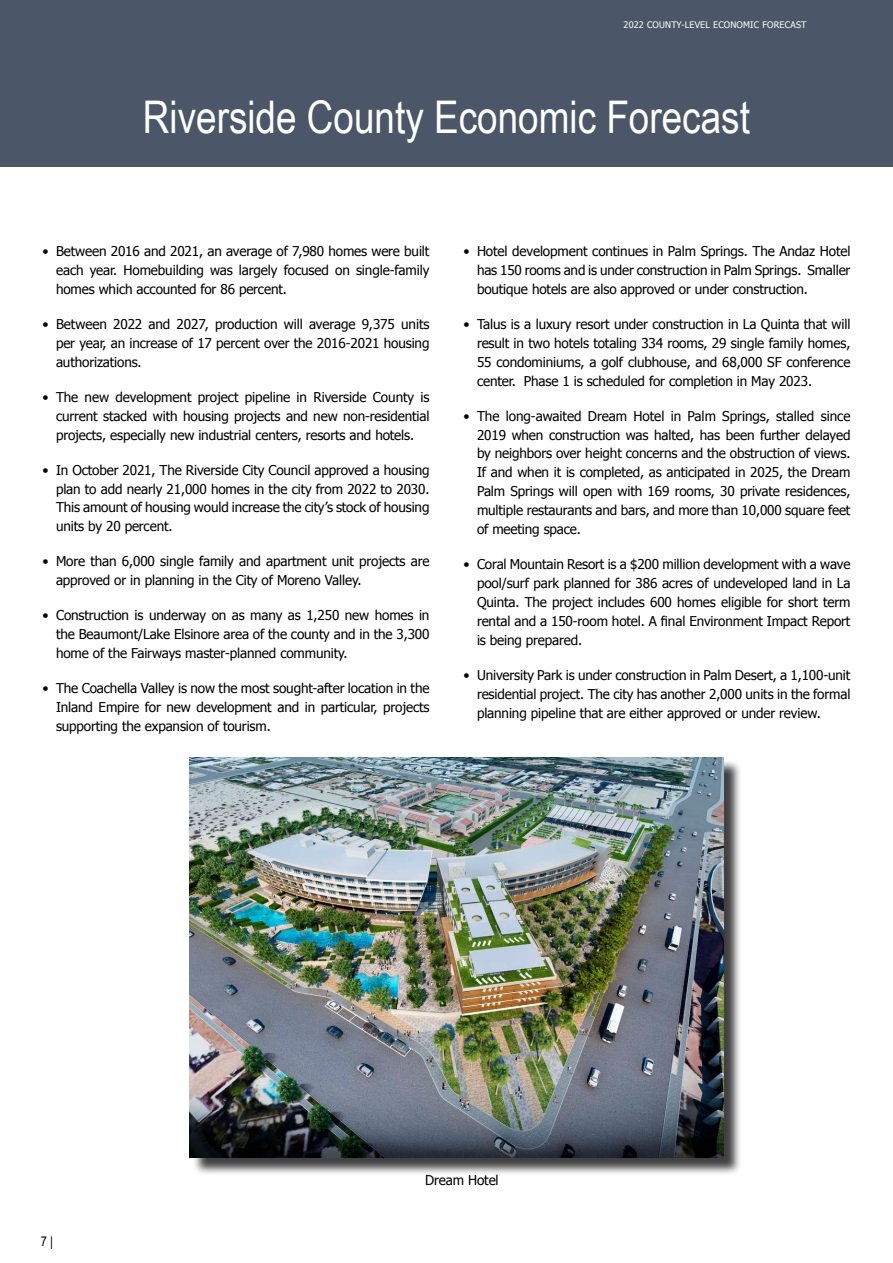
<style>
.page{position:relative;width:893px;height:1263px;background:#fff}
.page>*{position:absolute;margin:0;border:0;box-sizing:border-box;transform-origin:0 0}
.t1{font:45px "Arial Narrow";color:#fff}
.Profile_Body_Text{font:13.5px/18.9px "Tahoma";letter-spacing:-.01em;color:#000;text-align:justify}
.t2{font:13.5px "Arial Narrow";color:#000}
.t3{font:9px "Tahoma";letter-spacing:.02em;color:#fff}
</style>
<div class="page">
<div style="left:0;top:0;width:893px;height:167px;background:#4b5768"></div>
<div style="left:192px;top:760px;width:549px;height:416px;background:#000;opacity:.75"></div>
<img style="left:190px;top:757px;width:533px;height:400px">
<p class="t3" style="left:624px;top:19px;width:184px">2022 COUNTY-LEVEL ECONOMIC FORECAST</p>
<h1 class="t1" style="left:143px;top:85px;width:609px">Riverside County Economic Forecast</h1>
<p class="Profile_Body_Text" style="left:56px;top:241px;width:375px;text-indent:-14px">• Between 2016 and 2021, an average of 7,980 homes were built each year. Homebuilding was largely focused on single-family homes which accounted for 86 percent.</p>
<p class="Profile_Body_Text" style="left:56px;top:314px;width:375px;text-indent:-14px">• Between 2022 and 2027, production will average 9,375 units per year, an increase of 17 percent over the 2016-2021 housing authorizations.</p>
<p class="Profile_Body_Text" style="left:56px;top:387px;width:375px;text-indent:-14px">• The new development project pipeline in Riverside County is current stacked with housing projects and new non-residential projects, especially new industrial centers, resorts and hotels.</p>
<p class="Profile_Body_Text" style="left:56px;top:460px;width:375px;text-indent:-14px">• In October 2021, The Riverside City Council approved a housing plan to add nearly 21,000 homes in the city from 2022 to 2030.<br>This amount of housing would increase the city’s stock of housing units by 20 percent.</p>
<p class="Profile_Body_Text" style="left:56px;top:551px;width:375px;text-indent:-14px">• More than 6,000 single family and apartment unit projects are approved or in planning in the City of Moreno Valley.</p>
<p class="Profile_Body_Text" style="left:56px;top:605px;width:375px;text-indent:-14px">• Construction is underway on as many as 1,250 new homes in the Beaumont/Lake Elsinore area of the county and in the 3,300 home of the Fairways master-planned community.</p>
<p class="Profile_Body_Text" style="left:56px;top:678px;width:375px;text-indent:-14px">• The Coachella Valley is now the most sought-after location in the Inland Empire for new development and in particular, projects supporting the expansion of tourism.</p>
<p class="Profile_Body_Text" style="left:477px;top:241px;width:375px;text-indent:-14px">• Hotel development continues in Palm Springs. The Andaz Hotel has 150 rooms and is under construction in Palm Springs. Smaller boutique hotels are also approved or under construction.</p>
<p class="Profile_Body_Text" style="left:477px;top:314px;width:375px;text-indent:-14px">• Talus is a luxury resort under construction in La Quinta that will result in two hotels totaling 334 rooms, 29 single family homes, 55 condominiums, a golf clubhouse, and 68,000 SF conference center. Phase 1 is scheduled for completion in May 2023.</p>
<p class="Profile_Body_Text" style="left:477px;top:406px;width:375px;text-indent:-14px">• The long-awaited Dream Hotel in Palm Springs, stalled since 2019 when construction was halted, has been further delayed by neighbors over height concerns and the obstruction of views.<br>If and when it is completed, as anticipated in 2025, the Dream Palm Springs will open with 169 rooms, 30 private residences, multiple restaurants and bars, and more than 10,000 square feet of meeting space.</p>
<p class="Profile_Body_Text" style="left:477px;top:554px;width:375px;text-indent:-14px">• Coral Mountain Resort is a $200 million development with a wave pool/surf park planned for 386 acres of undeveloped land in La Quinta. The project includes 600 homes eligible for short term rental and a 150-room hotel. A final Environment Impact Report is being prepared.</p>
<p class="Profile_Body_Text" style="left:477px;top:665px;width:375px;text-indent:-14px">• University Park is under construction in Palm Desert, a 1,100-unit residential project. The city has another 2,000 units in the formal planning pipeline that are either approved or under review.</p>
<p class="t2" style="left:41px;top:1231px;width:14px">7 |</p>
<p class="Profile_Body_Text" style="left:425px;top:1170px;width:75px">Dream Hotel</p>
</div>
